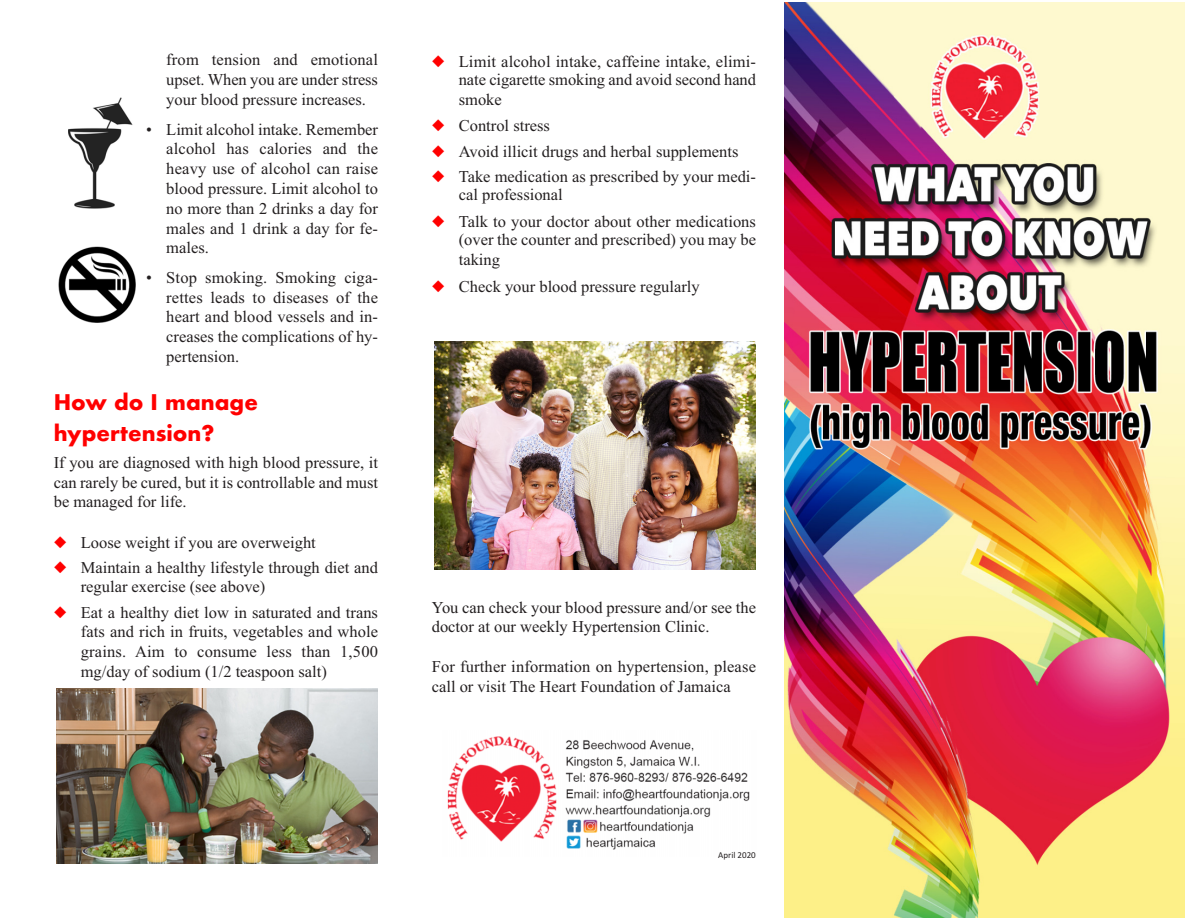
<style>
.page{position:relative;width:1188px;height:918px;background:#fff}
.page>*{position:absolute;margin:0;border:0;box-sizing:border-box;transform-origin:0 0}
.t1{font:700 21px "Futura";color:#f00}
.t2{font:16.5px/19.8px "Times New Roman";color:#231f20;text-align:justify}
.t3{font:9px "Calibri";color:#231f20}
.s1{color:#f00}
</style>
<div class="page">
<img style="left:57px;top:688px;width:321px;height:176px">
<img style="left:435px;top:342px;width:321px;height:228px">
<img style="left:58px;top:97px;width:78px;height:226px">
<img style="left:447px;top:736px;width:303px;height:114px">
<img style="left:785px;top:3px;width:399px;height:915px">
<p class="t2" style="left:166px;top:52px;width:213px">from tension and emotional upset. When you are under stress your blood pressure increases.</p>
<p class="t2" style="left:166px;top:121px;width:213px;text-indent:-20px">• Limit alcohol intake. Remember alcohol has calories and the heavy use of alcohol can raise blood pressure. Limit alcohol to no more than 2 drinks a day for males and 1 drink a day for fe&shy;males.</p>
<p class="t2" style="left:166px;top:269px;width:213px;text-indent:-20px">• Stop smoking. Smoking ciga&shy;rettes leads to diseases of the heart and blood vessels and in&shy;creases the complications of hy&shy;pertension.</p>
<p class="t1" style="left:54px;top:393px;width:206px">How do I manage</p>
<p class="t1" style="left:54px;top:424px;width:162px">hypertension?</p>
<p class="t2" style="left:54px;top:454px;width:326px">If you are diagnosed with high blood pressure, it can rarely be cured, but it is controllable and must be managed for life.</p>
<p class="t2" style="left:54px;top:534px;width:264px"><span class="s1">◆</span> Loose weight if you are overweight</p>
<p class="t2" style="left:81px;top:560px;width:299px;line-height:18.8px;text-indent:-27px"><span class="s1">◆</span> Maintain a healthy lifestyle through diet and regular exercise (see above)</p>
<p class="t2" style="left:81px;top:605px;width:299px;text-indent:-27px"><span class="s1">◆</span> Eat a healthy diet low in saturated and trans fats and rich in fruits, vegetables and whole grains. Aim to consume less than 1,500 mg/day of sodium (1/2 teaspoon salt)</p>
<p class="t2" style="left:459px;top:53px;width:299px;line-height:19.2px;text-indent:-27px"><span class="s1">◆</span> Limit alcohol intake, caffeine intake, elimi&shy;nate cigarette smoking and avoid second hand smoke</p>
<p class="t2" style="left:432px;top:117px;width:120px"><span class="s1">◆</span> Control stress</p>
<p class="t2" style="left:432px;top:143px;width:308px"><span class="s1">◆</span> Avoid illicit drugs and herbal supplements</p>
<p class="t2" style="left:459px;top:168px;width:299px;line-height:18.8px;text-indent:-27px"><span class="s1">◆</span> Take medication as prescribed by your medi&shy;cal professional</p>
<p class="t2" style="left:459px;top:213px;width:299px;line-height:19.2px;text-indent:-27px"><span class="s1">◆</span> Talk to your doctor about other medications (over the counter and prescribed) you may be taking</p>
<p class="t2" style="left:432px;top:278px;width:270px"><span class="s1">◆</span> Check your blood pressure regularly</p>
<p class="t2" style="left:432px;top:599px;width:326px">You can check your blood pressure and/or see the doctor at our weekly Hypertension Clinic.</p>
<p class="t2" style="left:432px;top:658px;width:326px">For further information on hypertension, please call or visit The Heart Foundation of Jamaica</p>
<p class="t3" style="left:718px;top:849px;width:39px">April 2020</p>
</div>
